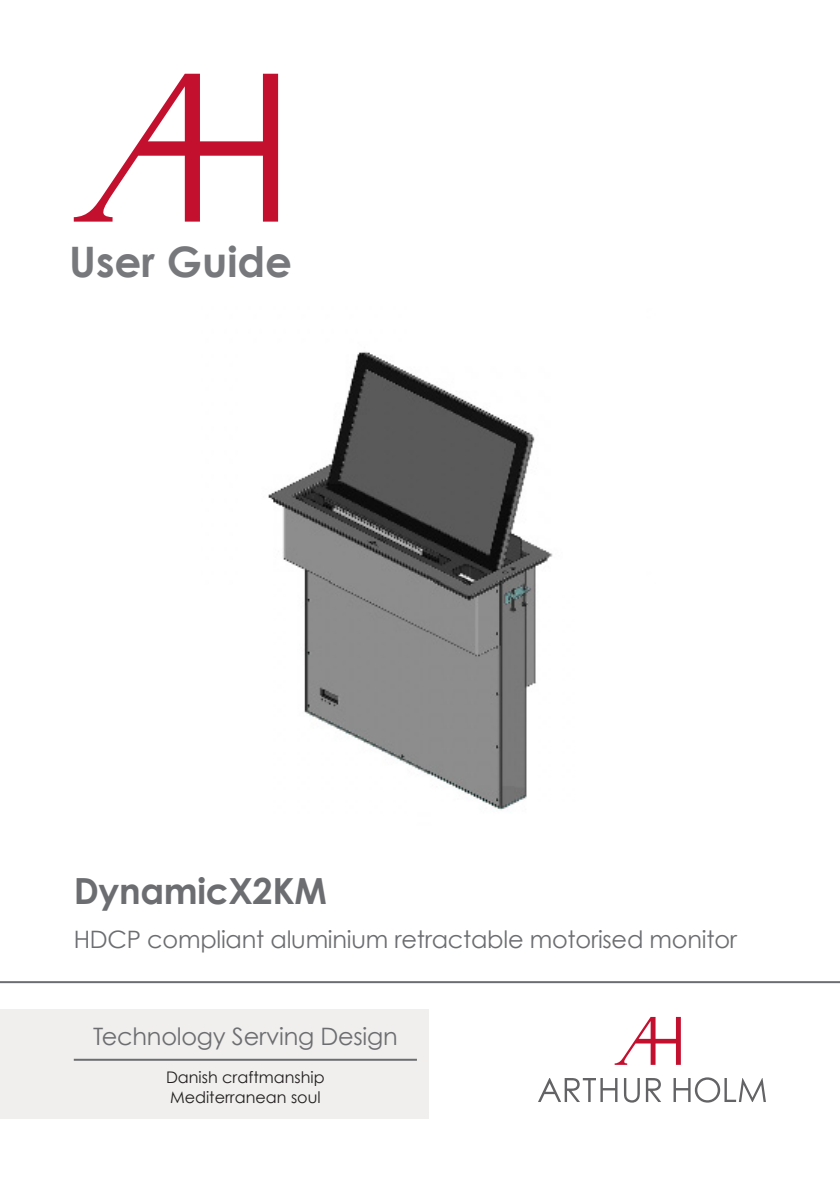
<style>
.page{position:relative;width:840px;height:1191px;background:#fff}
.page>*{position:absolute;margin:0;border:0;box-sizing:border-box;transform-origin:0 0}
.t1{font:700 42px "Century Gothic";color:#76787b}
.t2{font:700 36px "Century Gothic";letter-spacing:-.01em;color:#6c6d70}
.t3{font:24px "Century Gothic";letter-spacing:-.01em;color:#6c6d70}
.t4{font:16px "Century Gothic";color:#231f20}
</style>
<div class="page">
<svg style="left:74px;top:74px;width:204px;height:148px"></svg>
<div style="left:0;top:1009px;width:428px;height:109px;background:#f0efed"></div>
<svg style="left:538px;top:1078px;width:79px;height:24px"></svg>
<svg style="left:624px;top:1078px;width:15px;height:24px"></svg>
<svg style="left:645px;top:1078px;width:16px;height:24px"></svg>
<svg style="left:673px;top:1077px;width:92px;height:25px"></svg>
<svg style="left:614px;top:1017px;width:66px;height:47px"></svg>
<hr style="left:0;top:981px;width:839px;height:2px;background:#6c6d70">
<hr style="left:74px;top:1058px;width:342px;height:2px;background:#6c6d70">
<img style="left:268px;top:351px;width:285px;height:462px">
<p class="t1" style="left:69px;top:235px;width:224px">User Guide</p>
<p class="t2" style="left:74px;top:868px;width:254px">DynamicX2KM</p>
<p class="t3" style="left:74px;top:924px;width:664px">HDCP compliant aluminium retractable motorised monitor</p>
<p class="t3" style="left:93px;top:1021px;width:306px">Technology Serving Design</p>
<p class="t4" style="left:166px;top:1067px;width:160px">Danish craftmanship</p>
<p class="t4" style="left:170px;top:1087px;width:152px">Mediterranean soul</p>
</div>
